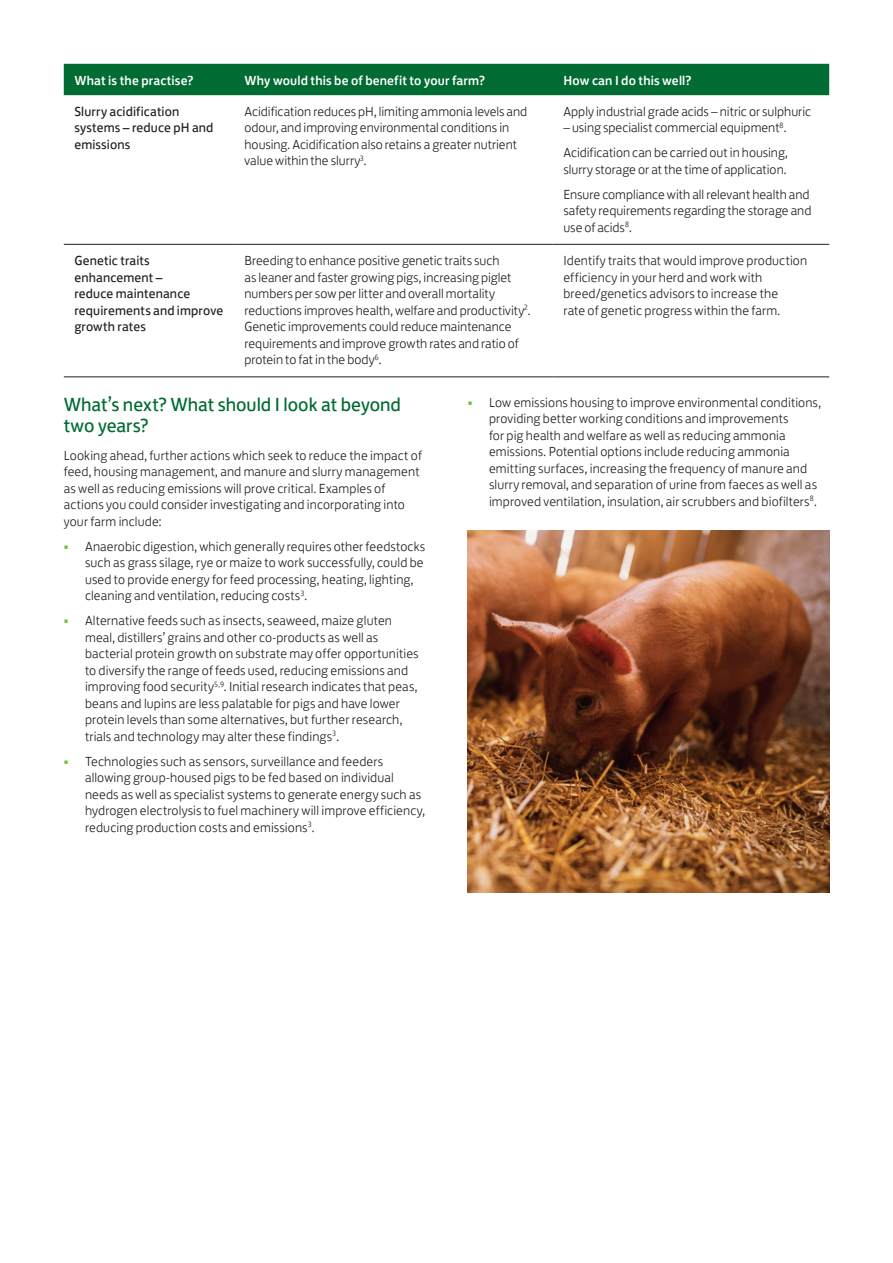
<style>
.page{position:relative;width:893px;height:1263px;background:#fff}
.page>*{position:absolute;margin:0;border:0;box-sizing:border-box;transform-origin:0 0}
.t1{font:19.5px/21px "Lloyds Bank Jack";color:#006b32}
.t2{font:300 13.5px/16.5px "Lloyds Bank Jack";letter-spacing:.005em;color:#231f20}
.t3{font:13.5px/16.5px "Lloyds Bank Jack";letter-spacing:.01em;color:#231f20}
.t4{font:500 13.5px "Lloyds Bank Jack";letter-spacing:.01em;color:#fff}
.s1{font-weight:500;color:#71bf44}
</style>
<div class="page">
<div style="left:64px;top:64px;width:765px;height:31px;background:#006b32"></div>
<hr style="left:64px;top:244px;width:170px;height:1px;background:#231f20">
<hr style="left:234px;top:244px;width:319px;height:1px;background:#231f20">
<hr style="left:553px;top:244px;width:276px;height:1px;background:#231f20">
<hr style="left:64px;top:376px;width:170px;height:1px;background:#231f20">
<hr style="left:234px;top:376px;width:319px;height:1px;background:#231f20">
<hr style="left:553px;top:376px;width:276px;height:1px;background:#231f20">
<img style="left:468px;top:531px;width:361px;height:361px">
<p class="t4" style="left:74px;top:69px;width:121px">What is the practise?</p>
<p class="t4" style="left:244px;top:69px;width:242px">Why would this be of benefit to your farm?</p>
<p class="t4" style="left:563px;top:69px;width:130px">How can I do this well?</p>
<p class="t3" style="left:74px;top:102px;width:141px">Slurry acidification systems – reduce pH and emissions</p>
<p class="t2" style="left:244px;top:101px;width:284px">Acidification reduces pH, limiting ammonia levels and odour, and improving environmental conditions in housing. Acidification also retains a greater nutrient value within the slurry<sup>3</sup>.</p>
<p class="t2" style="left:563px;top:101px;width:249px">Apply industrial grade acids – nitric or sulphuric</p>
<p class="t2" style="left:563px;top:114px;width:226px;line-height:25px">– using specialist commercial equipment<sup>8</sup>.<br>Acidification can be carried out in housing,</p>
<p class="t2" style="left:563px;top:155px;width:248px;line-height:25px">slurry storage or at the time of application.<br>Ensure compliance with all relevant health and</p>
<p class="t2" style="left:563px;top:201px;width:250px">safety requirements regarding the storage and use of acids<sup>8</sup>.</p>
<p class="t3" style="left:74px;top:251px;width:150px">Genetic traits enhancement –<br>reduce maintenance requirements and improve growth rates</p>
<p class="t2" style="left:244px;top:251px;width:288px">Breeding to enhance positive genetic traits such<br>as leaner and faster growing pigs, increasing piglet numbers per sow per litter and overall mortality reductions improves health, welfare and productivity<sup>2</sup>.<br>Genetic improvements could reduce maintenance requirements and improve growth rates and ratio of protein to fat in the body<sup>6</sup>.</p>
<p class="t2" style="left:563px;top:251px;width:245px">Identify traits that would improve production efficiency in your herd and work with breed/genetics advisors to increase the<br>rate of genetic progress within the farm.</p>
<h1 class="t1" style="left:64px;top:393px;width:339px">What’s next? What should I look at beyond two years?</h1>
<p class="t2" style="left:64px;top:445px;width:360px">Looking ahead, further actions which seek to reduce the impact of feed, housing management, and manure and slurry management as well as reducing emissions will prove critical. Examples of actions you could consider investigating and incorporating into your farm include:</p>
<p class="t2" style="left:85px;top:536px;width:342px;text-indent:-21px"><span class="s1">•</span> Anaerobic digestion, which generally requires other feedstocks such as grass silage, rye or maize to work successfully, could be used to provide energy for feed processing, heating, lighting, cleaning and ventilation, reducing costs<sup>3</sup>.</p>
<p class="t2" style="left:85px;top:611px;width:335px;text-indent:-21px"><span class="s1">•</span> Alternative feeds such as insects, seaweed, maize gluten meal, distillers’ grains and other co-products as well as bacterial protein growth on substrate may offer opportunities to diversify the range of feeds used, reducing emissions and improving food security<sup>5,9</sup>. Initial research indicates that peas, beans and lupins are less palatable for pigs and have lower protein levels than some alternatives, but further research, trials and technology may alter these findings<sup>3</sup>.</p>
<p class="t2" style="left:85px;top:751px;width:342px;text-indent:-21px"><span class="s1">•</span> Technologies such as sensors, surveillance and feeders allowing group-housed pigs to be fed based on individual needs as well as specialist systems to generate energy such as hydrogen electrolysis to fuel machinery will improve efficiency, reducing production costs and emissions<sup>3</sup>.</p>
<p class="t2" style="left:489px;top:393px;width:333px;text-indent:-21px"><span class="s1">•</span> Low emissions housing to improve environmental conditions, providing better working conditions and improvements<br>for pig health and welfare as well as reducing ammonia emissions. Potential options include reducing ammonia emitting surfaces, increasing the frequency of manure and slurry removal, and separation of urine from faeces as well as improved ventilation, insulation, air scrubbers and biofilters<sup>8</sup>.</p>
</div>
